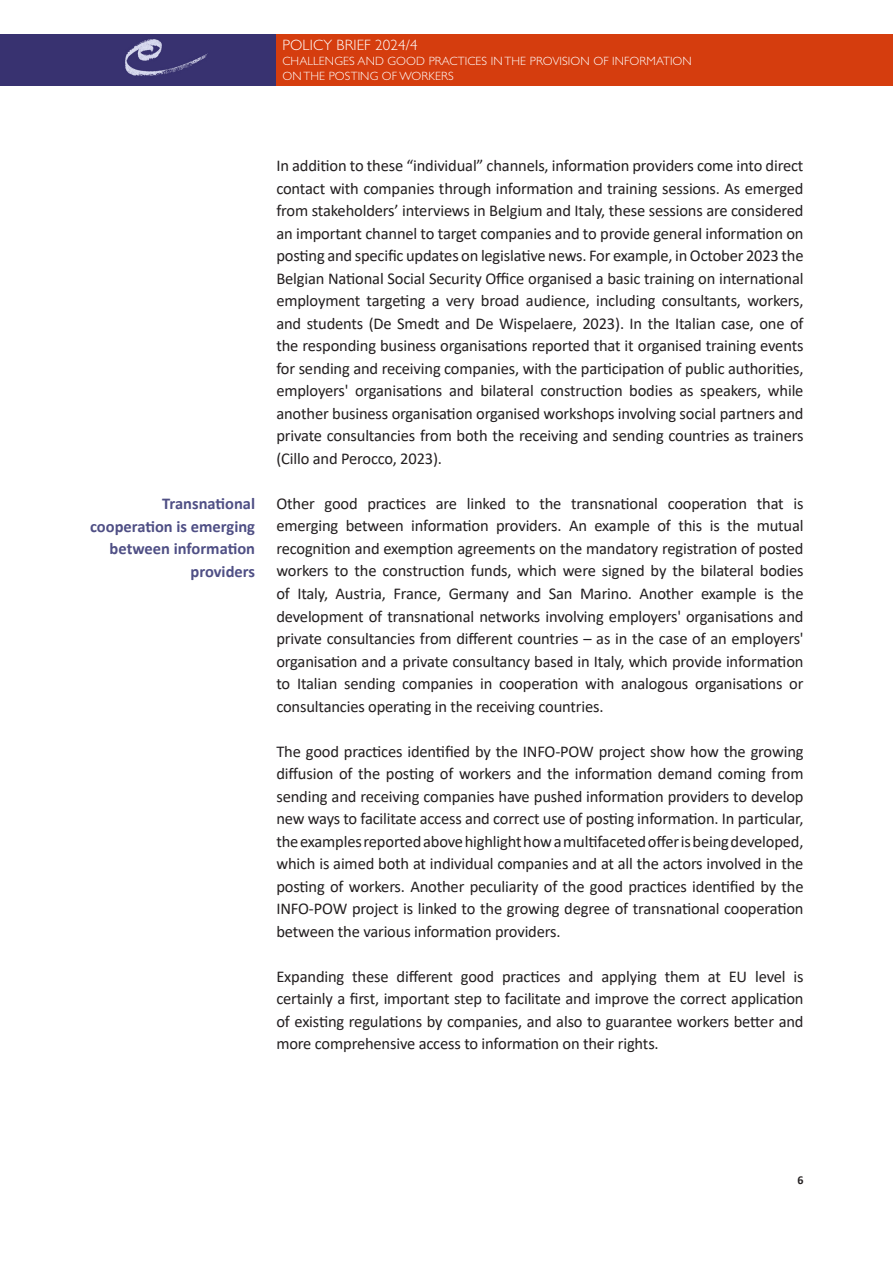
<style>
.page{position:relative;width:893px;height:1263px;background:#fff}
.page>*{position:absolute;margin:0;border:0;box-sizing:border-box;transform-origin:0 0}
.t1{font:16.5px/22.5px "Calibri";letter-spacing:-.01em;color:#231f20;text-align:justify}
.t2{font:700 16.5px/22.5px "Calibri";color:#4f4f85;text-align:right}
.t3{font:300 15px "Gill Sans Std";letter-spacing:.01em;color:#fff}
.t4{font:300 12px/15px "Gill Sans Std";letter-spacing:.01em;color:#fff}
.t5{font:700 12px "Calibri";color:#231f20}
</style>
<div class="page">
<div style="left:0;top:34px;width:276px;height:51px;background:#383270"></div>
<div style="left:276px;top:34px;width:617px;height:51px;background:#d53d0e"></div>
<p class="t3" style="left:282px;top:36px;width:137px">POLICY BRIEF 2024/4</p>
<p class="t4" style="left:282px;top:53px;width:411px">CHALLENGES AND GOOD PRACTICES IN THE PROVISION OF INFORMATION<br>ON THE POSTING OF WORKERS</p>
<p class="t2" style="left:90px;top:492px;width:166px">Transnational cooperation is emerging between information providers</p>
<p class="t1" style="left:276px;top:154px;width:529px">In addition to these “individual” channels, information providers come into direct contact with companies through information and training sessions. As emerged from stakeholders’ interviews in Belgium and Italy, these sessions are considered an important channel to target companies and to provide general information on posting and specific updates on legislative news. For example, in October 2023 the Belgian National Social Security Office organised a basic training on international employment targeting a very broad audience, including consultants, workers, and students (De Smedt and De Wispelaere, 2023). In the Italian case, one of the responding business organisations reported that it organised training events for sending and receiving companies, with the participation of public authorities, employers' organisations and bilateral construction bodies as speakers, while another business organisation organised workshops involving social partners and private consultancies from both the receiving and sending countries as trainers (Cillo and Perocco, 2023).</p>
<p class="t1" style="left:276px;top:492px;width:529px">Other good practices are linked to the transnational cooperation that is emerging between information providers. An example of this is the mutual recognition and exemption agreements on the mandatory registration of posted workers to the construction funds, which were signed by the bilateral bodies of Italy, Austria, France, Germany and San Marino. Another example is the development of transnational networks involving employers' organisations and private consultancies from different countries – as in the case of an employers' organisation and a private consultancy based in Italy, which provide information to Italian sending companies in cooperation with analogous organisations or consultancies operating in the receiving countries.</p>
<p class="t1" style="left:276px;top:739px;width:529px">The good practices identified by the INFO-POW project show how the growing diffusion of the posting of workers and the information demand coming from sending and receiving companies have pushed information providers to develop new ways to facilitate access and correct use of posting information. In particular, the examples reported above highlight how a multifaceted offer is being developed, which is aimed both at individual companies and at all the actors involved in the posting of workers. Another peculiarity of the good practices identified by the INFO-POW project is linked to the growing degree of transnational cooperation between the various information providers.</p>
<p class="t1" style="left:276px;top:964px;width:529px">Expanding these different good practices and applying them at EU level is certainly a first, important step to facilitate and improve the correct application of existing regulations by companies, and also to guarantee workers better and more comprehensive access to information on their rights.</p>
<p class="t5" style="left:798px;top:1171px;width:8px">6</p>
</div>
